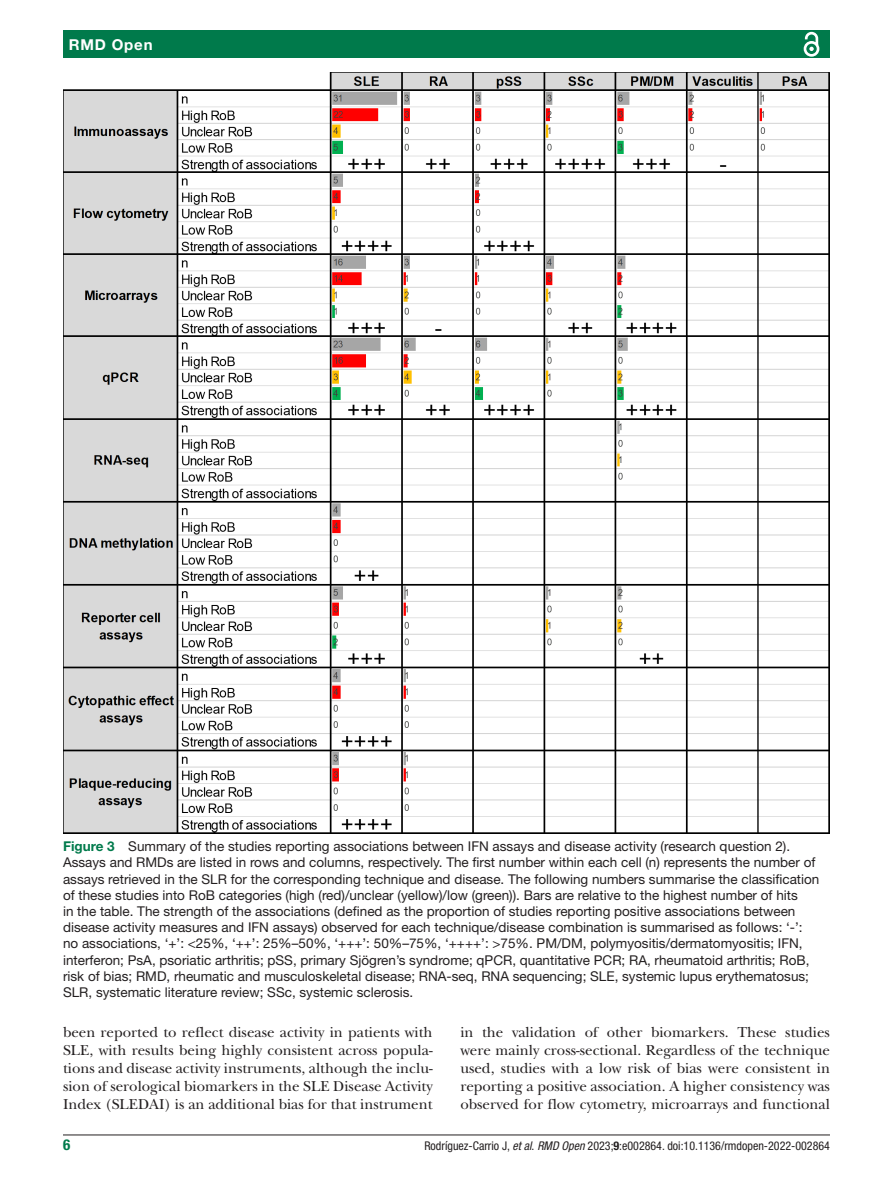
<style>
.page{position:relative;width:893px;height:1191px;background:#fff}
.page>*{position:absolute;margin:0;border:0;box-sizing:border-box;transform-origin:0 0}
.t1{font:15px/18px "New Baskerville";color:#231f20;text-align:justify}
.t2{font:700 15px "Helvetica Neue LT Std";letter-spacing:.055em;color:#fff}
.t3{font:700 condensed 15px "Helvetica Neue LT Std";color:#007a4b}
.t4{font:13.5px/16.2px "Helvetica Neue LT Std";color:#231f20}
.t5{font:condensed 12px "Helvetica Neue LT Std";color:#231f20}
.s1{font-weight:700;color:#007a4b}
.s2{font-style:italic}
.s3{font-weight:700}
</style>
<div class="page">
<hr style="left:63px;top:1134px;width:767px;height:1px;background:#231f20">
<div style="left:63px;top:31px;width:767px;height:27px;background:#007a4b"></div>
<svg style="left:803px;top:31px;width:17px;height:26px"></svg>
<img style="left:63px;top:73px;width:767px;height:760px">
<p class="t2" style="left:69px;top:35px;width:85px">RMD Open</p>
<p class="t4" style="left:63px;top:838px;width:758px"><span class="s1">Figure 3</span> Summary of the studies reporting associations between IFN assays and disease activity (research question 2).<br>Assays and RMDs are listed in rows and columns, respectively. The first number within each cell (n) represents the number of assays retrieved in the SLR for the corresponding technique and disease. The following numbers summarise the classification of these studies into RoB categories (high (red)/unclear (yellow)/low (green)). Bars are relative to the highest number of hits<br>in the table. The strength of the associations (defined as the proportion of studies reporting positive associations between disease activity measures and IFN assays) observed for each technique/disease combination is summarised as follows: ‘-’: no associations, ‘+’: &lt;25%, ‘++’: 25%–50%, ‘+++’: 50%–75%, ‘++++’: &gt;75%. PM/DM, polymyositis/dermatomyositis; IFN, interferon; PsA, psoriatic arthritis; pSS, primary Sjögren’s syndrome; qPCR, quantitative PCR; RA, rheumatoid arthritis; RoB, risk of bias; RMD, rheumatic and musculoskeletal disease; RNA-seq, RNA sequencing; SLE, systemic lupus erythematosus; SLR, systematic literature review; SSc, systemic sclerosis.</p>
<p class="t1" style="left:63px;top:1023px;width:371px">been reported to reflect disease activity in patients with SLE, with results being highly consistent across popula&shy;tions and disease activity instruments, although the inclu&shy;sion of serological biomarkers in the SLE Disease Activity Index (SLEDAI) is an additional bias for that instrument</p>
<p class="t1" style="left:460px;top:1023px;width:371px">in the validation of other biomarkers. These studies were mainly cross-sectional. Regardless of the technique used, studies with a low risk of bias were consistent in reporting a positive association. A higher consistency was observed for flow cytometry, microarrays and functional</p>
<p class="t3" style="left:63px;top:1135px;width:9px">6</p>
<p class="t5" style="left:424px;top:1138px;width:407px">Rodríguez-Carrio J, <span class="s2">et al</span>. <span class="s2">RMD Open</span> 2023;<span class="s3">9</span>:e002864. doi:10.1136/rmdopen-2022-002864</p>
</div>
